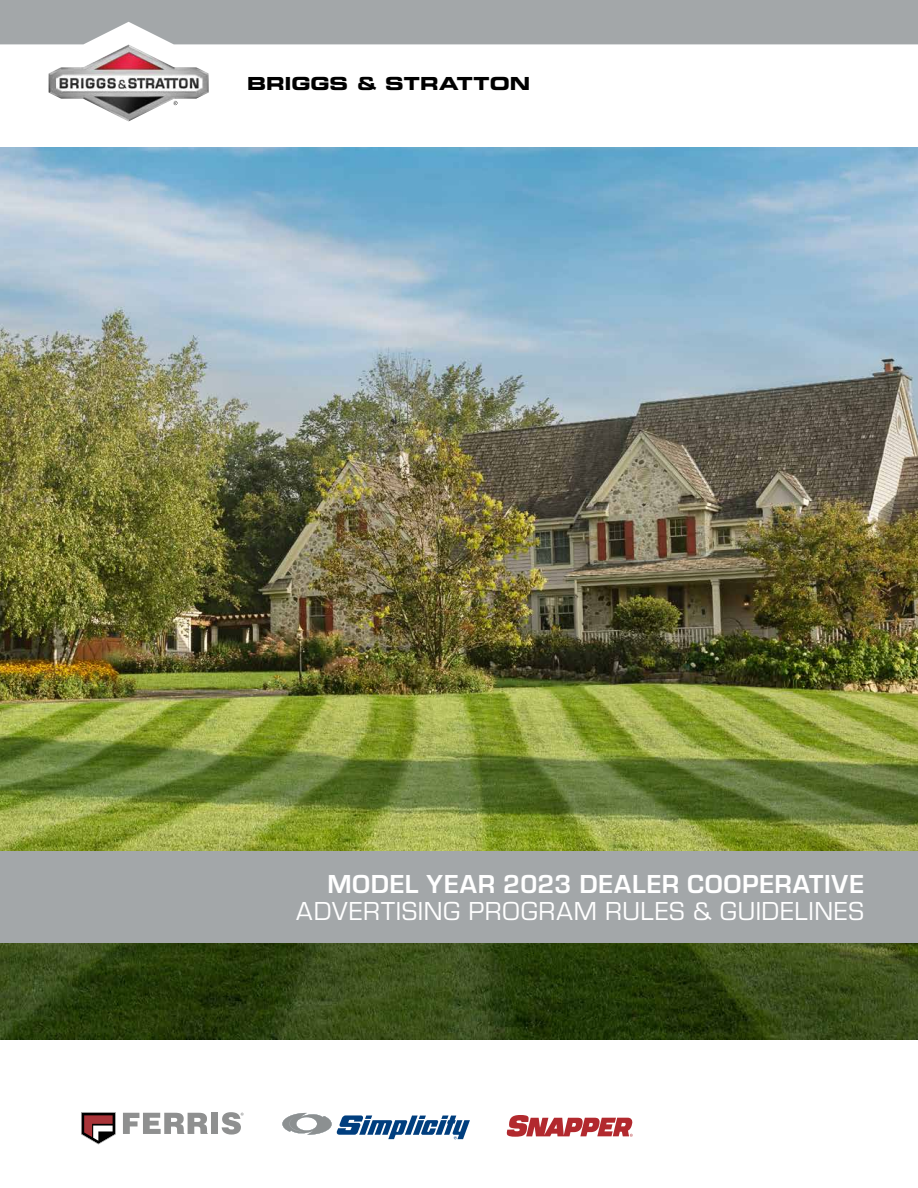
<style>
.page{position:relative;width:918px;height:1188px;background:#fff}
.page>*{position:absolute;margin:0;border:0;box-sizing:border-box;transform-origin:0 0}
.t1{font:27px "Eurostile";letter-spacing:.02em;color:#fff}
.t2{font:700 27px "Eurostile";letter-spacing:.02em;color:#fff}
.t3{font:18px "Eurostile LT Std Bold Ex 2";color:#000}
</style>
<div class="page">
<img style="left:0;top:147px;width:918px;height:893px">
<div style="left:0;top:851px;width:918px;height:91px;background:#a3a7a9"></div>
<div style="left:0;top:0;width:918px;height:44px;background:#a3a7a9"></div>
<img style="left:48px;top:44px;width:161px;height:77px">
<svg style="left:282px;top:1113px;width:188px;height:26px"></svg>
<svg style="left:123px;top:1113px;width:85px;height:21px"></svg>
<div style="left:211px;top:1113px;width:7px;height:21px;background:#8f9090"></div>
<svg style="left:222px;top:1112px;width:22px;height:23px"></svg>
<svg style="left:81px;top:1112px;width:35px;height:32px"></svg>
<svg style="left:507px;top:1115px;width:126px;height:22px"></svg>
<p class="t3" style="left:247px;top:70px;width:285px">BRIGGS &amp; STRATTON</p>
<p class="t2" style="left:328px;top:864px;width:538px">MODEL YEAR 2023 DEALER COOPERATIVE</p>
<p class="t1" style="left:296px;top:892px;width:569px">ADVERTISING PROGRAM RULES &amp; GUIDELINES</p>
</div>
